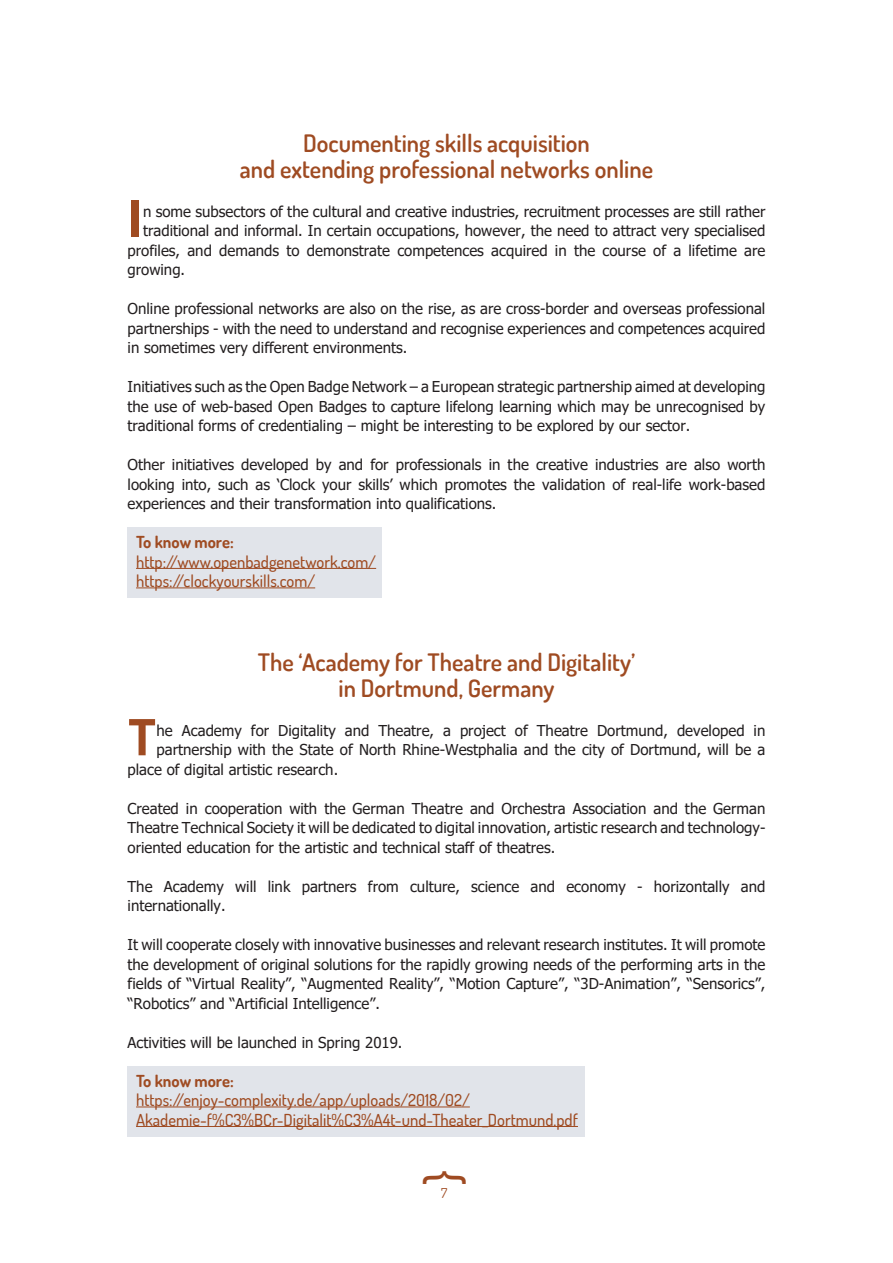
<style>
.page{position:relative;width:893px;height:1263px;background:#fff}
.page>*{position:absolute;margin:0;border:0;box-sizing:border-box;transform-origin:0 0}
.t1{font:50.85px "DIN Bold";color:#9f4b22}
.t2{font:45px "Arial";color:#9f4b22}
.t3{font:600 24px/25.5px "Dosis";color:#9f4b22;text-align:center}
.t4{font:500 16.5px/19.5px "Dosis";color:#9f4b22}
.t5{font:700 16.5px "Dosis";color:#9f4b22}
.t6{font:15px/19.5px "Tahoma";color:#231f20;text-align:justify}
</style>
<div class="page">
<div style="left:128px;top:1066px;width:457px;height:70px;background:#e1e4ea"></div>
<div style="left:128px;top:527px;width:254px;height:70px;background:#e1e4ea"></div>
<hr style="left:136px;top:568px;width:240px;height:1px;background:#9f4b22">
<hr style="left:136px;top:588px;width:179px;height:1px;background:#9f4b22">
<hr style="left:136px;top:1107px;width:334px;height:1px;background:#9f4b22">
<hr style="left:136px;top:1126px;width:442px;height:1px;background:#9f4b22">
<h3 class="t3" style="left:240px;top:130px;width:415px">Documenting skills acquisition<br>and extending professional networks online</h3>
<h1 class="t1" style="left:128px;top:185px;width:17px">I</h1>
<p class="t6" style="left:143px;top:202px;width:624px">n some subsectors of the cultural and creative industries, recruitment processes are still rather</p>
<p class="t6" style="left:143px;top:222px;width:624px">traditional and informal. In certain occupations, however, the need to attract very specialised</p>
<p class="t6" style="left:128px;top:241px;width:639px">profiles, and demands to demonstrate competences acquired in the course of a lifetime are</p>
<p class="t6" style="left:128px;top:261px;width:59px">growing.</p>
<p class="t6" style="left:128px;top:300px;width:639px">Online professional networks are also on the rise, as are cross-border and overseas professional partnerships - with the need to understand and recognise experiences and competences acquired in sometimes very different environments.</p>
<p class="t6" style="left:128px;top:378px;width:639px">Initiatives such as the Open Badge Network – a European strategic partnership aimed at developing the use of web-based Open Badges to capture lifelong learning which may be unrecognised by traditional forms of credentialing – might be interesting to be explored by our sector.</p>
<p class="t6" style="left:128px;top:456px;width:639px">Other initiatives developed by and for professionals in the creative industries are also worth looking into, such as ‘Clock your skills’ which promotes the validation of real-life work-based experiences and their transformation into qualifications.</p>
<p class="t5" style="left:136px;top:532px;width:99px">To know more:</p>
<p class="t4" style="left:136px;top:552px;width:242px">http://www.openbadgenetwork.com/ https://clockyourskills.com/</p>
<h3 class="t3" style="left:258px;top:649px;width:379px">The ‘Academy for Theatre and Digitality’ in Dortmund, Germany</h3>
<h1 class="t1" style="left:128px;top:704px;width:31px">T</h1>
<p class="t6" style="left:157px;top:721px;width:610px">he Academy for Digitality and Theatre, a project of Theatre Dortmund, developed in</p>
<p class="t6" style="left:157px;top:741px;width:610px">partnership with the State of North Rhine-Westphalia and the city of Dortmund, will be a</p>
<p class="t6" style="left:128px;top:760px;width:212px">place of digital artistic research.</p>
<p class="t6" style="left:128px;top:799px;width:639px">Created in cooperation with the German Theatre and Orchestra Association and the German Theatre Technical Society it will be dedicated to digital innovation, artistic research and technology&shy;oriented education for the artistic and technical staff of theatres.</p>
<p class="t6" style="left:128px;top:877px;width:639px">The Academy will link partners from culture, science and economy - horizontally and internationally.</p>
<p class="t6" style="left:128px;top:936px;width:639px">It will cooperate closely with innovative businesses and relevant research institutes. It will promote the development of original solutions for the rapidly growing needs of the performing arts in the fields of “Virtual Reality”, “Augmented Reality”, “Motion Capture”, “3D-Animation”, “Sensorics”, “Robotics” and “Artificial Intelligence”.</p>
<p class="t6" style="left:128px;top:1033px;width:276px">Activities will be launched in Spring 2019.</p>
<p class="t5" style="left:136px;top:1070px;width:99px">To know more:</p>
<p class="t4" style="left:136px;top:1090px;width:443px">https://enjoy-complexity.de/app/uploads/2018/02/<br>Akademie-f%C3%BCr-Digitalit%C3%A4t-und-Theater_Dortmund.pdf</p>
<h2 class="t2" style="left:479px;top:1170px;width:17px;rotate:90deg">{</h2>
</div>
